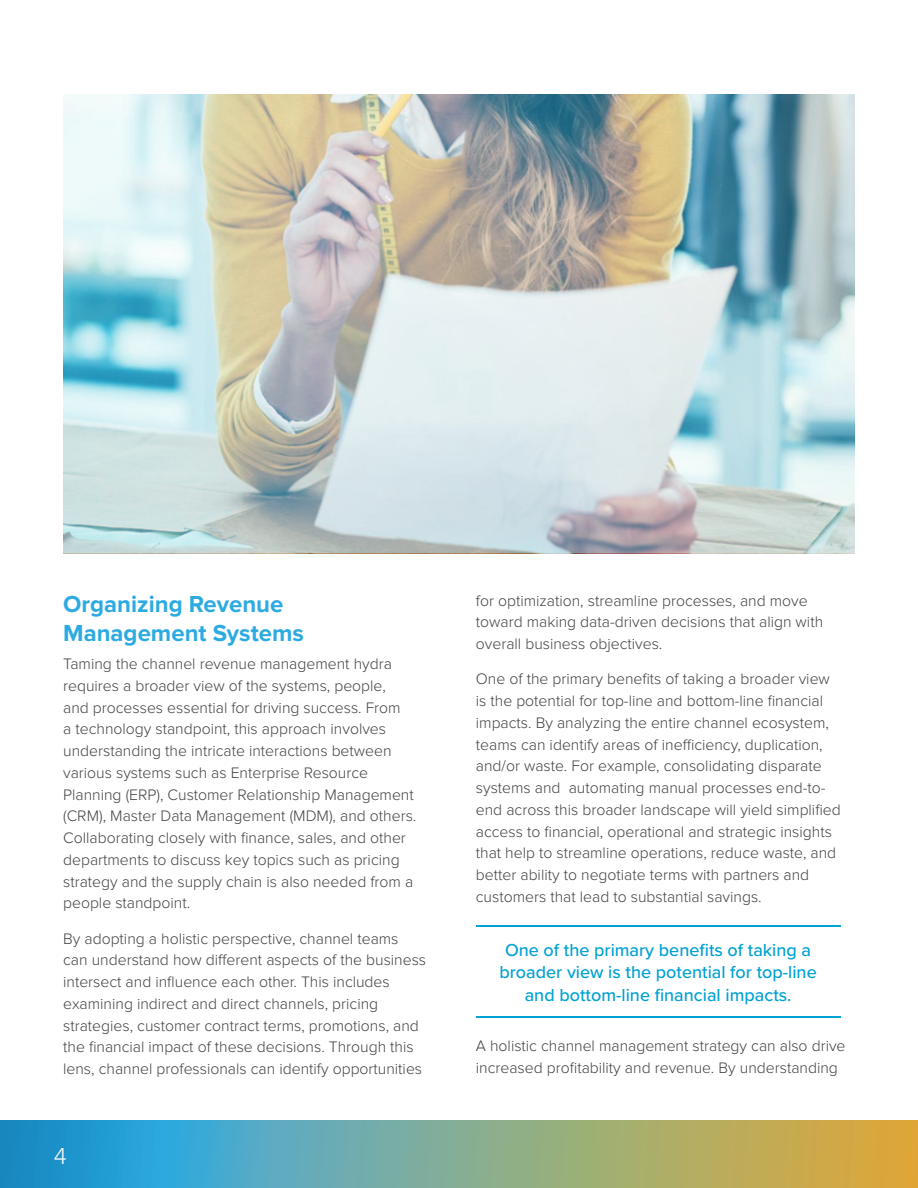
<style>
.page{position:relative;width:918px;height:1188px;background:#fff}
.page>*{position:absolute;margin:0;border:0;box-sizing:border-box;transform-origin:0 0}
.t1{font:700 24px "Proxima Nova";color:#2caae2}
.t2{font:300 24px "Proxima Nova";color:#fff}
.t3{font:500 18px/22.5px "Proxima Nova";color:#00a1d3;text-align:center}
.t4{font:300 15.75px/21.8px "Proxima Nova";color:#424042}
</style>
<div class="page">
<svg style="left:0;top:1120px;width:918px;height:68px;background:#7da892"></svg>
<img style="left:63px;top:94px;width:792px;height:460px">
<hr style="left:476px;top:925px;width:364px;height:1px;background:#00a1d3">
<hr style="left:476px;top:1016px;width:364px;height:1px;background:#00a1d3">
<p class="t1" style="left:63px;top:590px;width:222px">Organizing Revenue</p>
<p class="t1" style="left:63px;top:619px;width:242px">Management Systems</p>
<p class="t4" style="left:63px;top:654px;width:355px">Taming the channel revenue management hydra requires a broader view of the systems, people,<br>and processes essential for driving success. From<br>a technology standpoint, this approach involves understanding the intricate interactions between various systems such as Enterprise Resource Planning (ERP), Customer Relationship Management (CRM), Master Data Management (MDM), and others.<br>Collaborating closely with finance, sales, and other departments to discuss key topics such as pricing strategy and the supply chain is also needed from a people standpoint.</p>
<p class="t4" style="left:63px;top:928px;width:365px">By adopting a holistic perspective, channel teams can understand how different aspects of the business intersect and influence each other. This includes examining indirect and direct channels, pricing strategies, customer contract terms, promotions, and the financial impact of these decisions. Through this lens, channel professionals can identify opportunities</p>
<h1 class="t2" style="left:54px;top:1145px;width:14px">4</h1>
<p class="t4" style="left:476px;top:590px;width:349px">for optimization, streamline processes, and move toward making data-driven decisions that align with overall business objectives.</p>
<p class="t4" style="left:476px;top:669px;width:366px">One of the primary benefits of taking a broader view is the potential for top-line and bottom-line financial impacts. By analyzing the entire channel ecosystem, teams can identify areas of inefficiency, duplication, and/or waste. For example, consolidating disparate systems and automating manual processes end-to&shy;end across this broader landscape will yield simplified access to financial, operational and strategic insights that help to streamline operations, reduce waste, and better ability to negotiate terms with partners and customers that lead to substantial savings.</p>
<p class="t3" style="left:499px;top:938px;width:319px">One of the primary benefits of taking a broader view is the potential for top-line and bottom-line financial impacts.</p>
<p class="t4" style="left:476px;top:1036px;width:371px">A holistic channel management strategy can also drive increased profitability and revenue. By understanding</p>
</div>
